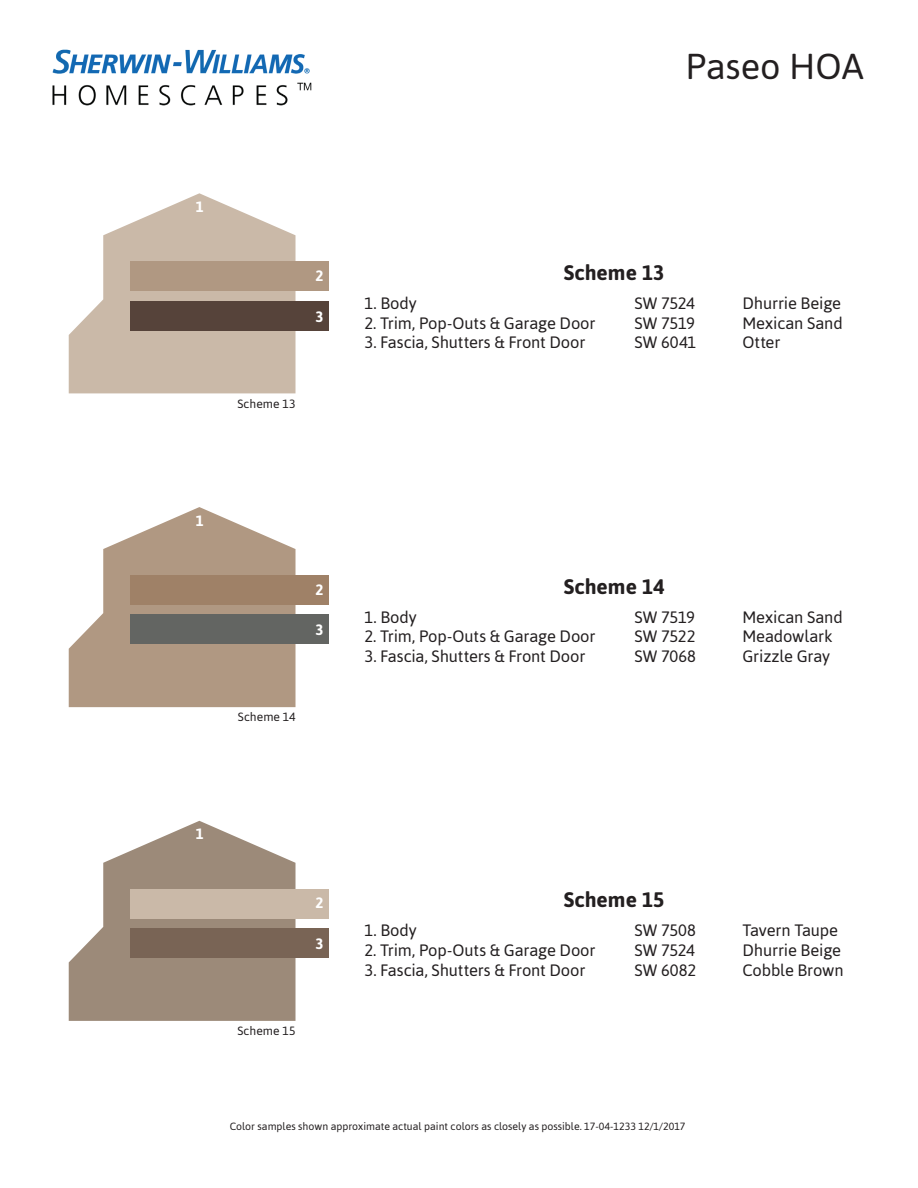
<style>
.page{position:relative;width:918px;height:1188px;background:#fff}
.page>*{position:absolute;margin:0;border:0;box-sizing:border-box;transform-origin:0 0}
.t1{font:36px "Asap";color:#231f20}
.t2{font:700 21px "Asap";color:#231f20}
.t3{font:16.5px "Asap";letter-spacing:-.01em;color:#231f20}
.t4{font:700 15px "Asap";color:#fff}
.t5{font:12px "Asap";letter-spacing:.01em;color:#231f20}
.t6{font:10.5px "Asap";color:#231f20}
</style>
<div class="page">
<img style="left:52px;top:49px;width:260px;height:57px">
<svg style="left:69px;top:193px;width:227px;height:200px;fill:#cab9a8"></svg>
<div style="left:130px;top:261px;width:198px;height:30px;background:#b09882"></div>
<div style="left:130px;top:301px;width:198px;height:30px;background:#56433a"></div>
<svg style="left:69px;top:507px;width:227px;height:200px;fill:#b09882"></svg>
<div style="left:130px;top:575px;width:198px;height:30px;background:#9f8167"></div>
<div style="left:130px;top:615px;width:198px;height:29px;background:#636562"></div>
<svg style="left:69px;top:821px;width:227px;height:200px;fill:#9c8a79"></svg>
<div style="left:130px;top:889px;width:198px;height:29px;background:#cab9a8"></div>
<div style="left:130px;top:928px;width:198px;height:30px;background:#796455"></div>
<h1 class="t1" style="left:686px;top:45px;width:180px">Paseo HOA</h1>
<p class="t4" style="left:196px;top:198px;width:10px">1</p>
<p class="t4" style="left:316px;top:267px;width:10px">2</p>
<p class="t4" style="left:316px;top:308px;width:10px">3</p>
<p class="t5" style="left:237px;top:396px;width:60px">Scheme 13</p>
<p class="t2" style="left:564px;top:260px;width:102px">Scheme 13</p>
<p class="t3" style="left:364px;top:293px;width:54px">1. Body</p>
<p class="t3" style="left:635px;top:293px;width:62px">SW 7524</p>
<p class="t3" style="left:742px;top:293px;width:100px">Dhurrie Beige</p>
<p class="t3" style="left:364px;top:313px;width:233px">2. Trim, Pop-Outs &amp; Garage Door</p>
<p class="t3" style="left:635px;top:313px;width:62px">SW 7519</p>
<p class="t3" style="left:742px;top:313px;width:102px">Mexican Sand</p>
<p class="t3" style="left:364px;top:333px;width:222px">3. Fascia, Shutters &amp; Front Door</p>
<p class="t3" style="left:635px;top:333px;width:63px">SW 6041</p>
<p class="t3" style="left:742px;top:333px;width:39px">Otter</p>
<p class="t4" style="left:196px;top:512px;width:10px">1</p>
<p class="t4" style="left:316px;top:581px;width:10px">2</p>
<p class="t4" style="left:316px;top:621px;width:10px">3</p>
<p class="t5" style="left:238px;top:710px;width:59px">Scheme 14</p>
<p class="t2" style="left:564px;top:574px;width:102px">Scheme 14</p>
<p class="t3" style="left:364px;top:607px;width:54px">1. Body</p>
<p class="t3" style="left:635px;top:607px;width:62px">SW 7519</p>
<p class="t3" style="left:742px;top:607px;width:102px">Mexican Sand</p>
<p class="t3" style="left:364px;top:627px;width:233px">2. Trim, Pop-Outs &amp; Garage Door</p>
<p class="t3" style="left:635px;top:627px;width:63px">SW 7522</p>
<p class="t3" style="left:742px;top:627px;width:92px">Meadowlark</p>
<p class="t3" style="left:364px;top:647px;width:222px">3. Fascia, Shutters &amp; Front Door</p>
<p class="t3" style="left:635px;top:647px;width:63px">SW 7068</p>
<p class="t3" style="left:742px;top:647px;width:89px">Grizzle Gray</p>
<p class="t4" style="left:196px;top:825px;width:10px">1</p>
<p class="t4" style="left:316px;top:894px;width:10px">2</p>
<p class="t4" style="left:316px;top:935px;width:10px">3</p>
<p class="t5" style="left:237px;top:1024px;width:60px">Scheme 15</p>
<p class="t2" style="left:564px;top:888px;width:102px">Scheme 15</p>
<p class="t3" style="left:364px;top:921px;width:54px">1. Body</p>
<p class="t3" style="left:635px;top:921px;width:63px">SW 7508</p>
<p class="t3" style="left:742px;top:921px;width:97px">Tavern Taupe</p>
<p class="t3" style="left:364px;top:941px;width:233px">2. Trim, Pop-Outs &amp; Garage Door</p>
<p class="t3" style="left:635px;top:941px;width:62px">SW 7524</p>
<p class="t3" style="left:742px;top:941px;width:100px">Dhurrie Beige</p>
<p class="t3" style="left:364px;top:961px;width:222px">3. Fascia, Shutters &amp; Front Door</p>
<p class="t3" style="left:635px;top:961px;width:63px">SW 6082</p>
<p class="t3" style="left:742px;top:961px;width:103px">Cobble Brown</p>
<p class="t6" style="left:230px;top:1120px;width:457px">Color samples shown approximate actual paint colors as closely as possible. 17-04-1233 12/1/2017</p>
</div>
